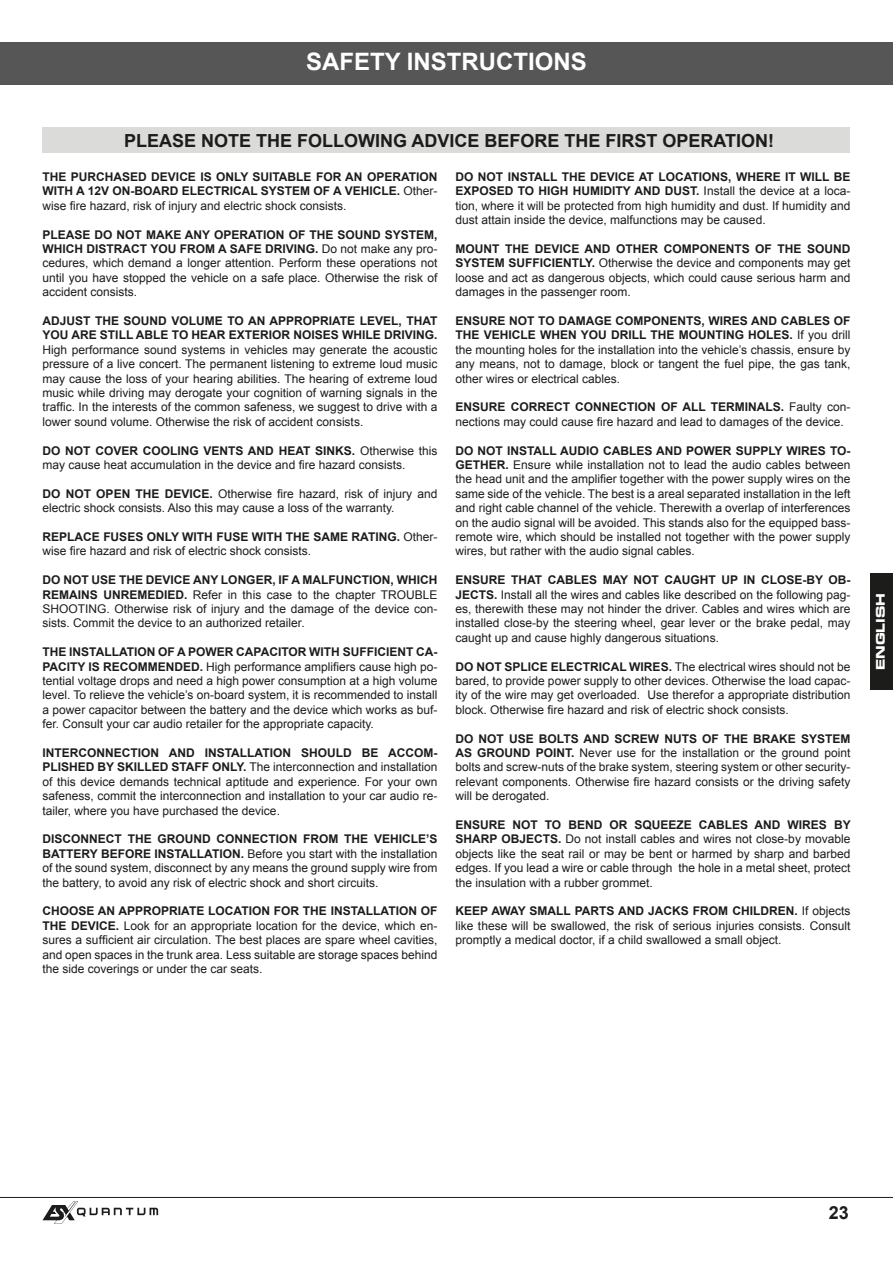
<style>
.page{position:relative;width:893px;height:1263px;background:#fff}
.page>*{position:absolute;margin:0;border:0;box-sizing:border-box;transform-origin:0 0}
.t1{font:700 24px "Arial";color:#fff}
.t2{font:700 18px "Arial";color:#1c1c1b}
.t3{font:12px/14.4px "Arial";color:#1c1c1b;text-align:justify}
.t4{font:700 12px/14.4px "Arial";color:#1c1c1b;text-align:justify}
.t5{font:12px "Eurostile Bold Extended Two";color:#fff}
.s1{font-weight:400}
.s2{font-weight:700}
</style>
<div class="page">
<hr style="left:0;top:1197px;width:893px;height:1px;background:#1c1c1b">
<div style="left:0;top:43px;width:893px;height:42px;background:#575656"></div>
<svg style="left:43px;top:1201px;width:115px;height:23px"></svg>
<div style="left:870px;top:573px;width:23px;height:117px;background:#1c1c1b"></div>
<div style="left:43px;top:128px;width:807px;height:25px;background:#dbdbda"></div>
<h1 class="t1" style="left:306px;top:46px;width:282px">SAFETY INSTRUCTIONS</h1>
<h2 class="t2" style="left:124px;top:129px;width:652px">PLEASE NOTE THE FOLLOWING ADVICE BEFORE THE FIRST OPERATION!</h2>
<p class="t4" style="left:43px;top:170px;width:396px">THE PURCHASED DEVICE IS ONLY SUITABLE FOR AN OPERATION WITH A 12V ON-BOARD ELECTRICAL SYSTEM OF A VEHICLE. <span class="s1">Other&shy;wise fire hazard, risk of injury and electric shock consists.</span></p>
<p class="t3" style="left:43px;top:227px;width:396px"><span class="s2">PLEASE DO NOT MAKE ANY OPERATION OF THE SOUND SYSTEM, WHICH DISTRACT YOU FROM A SAFE DRIVING.</span> Do not make any pro&shy;cedures, which demand a longer attention. Perform these operations not until you have stopped the vehicle on a safe place. Otherwise the risk of accident consists.</p>
<p class="t4" style="left:43px;top:314px;width:396px">ADJUST THE SOUND VOLUME TO AN APPROPRIATE LEVEL, THAT<br>YOU ARE STILL ABLE TO HEAR EXTERIOR NOISES WHILE DRIVING.</p>
<p class="t3" style="left:43px;top:342px;width:396px">High performance sound systems in vehicles may generate the acoustic pressure of a live concert. The permanent listening to extreme loud music may cause the loss of your hearing abilities. The hearing of extreme loud music while driving may derogate your cognition of warning signals in the traffic. In the interests of the common safeness, we suggest to drive with a lower sound volume. Otherwise the risk of accident consists.</p>
<p class="t3" style="left:43px;top:443px;width:396px"><span class="s2">DO NOT COVER COOLING VENTS AND HEAT SINKS.</span> Otherwise this may cause heat accumulation in the device and fire hazard consists.</p>
<p class="t3" style="left:43px;top:486px;width:396px"><span class="s2">DO NOT OPEN THE DEVICE.</span> Otherwise fire hazard, risk of injury and electric shock consists. Also this may cause a loss of the warranty.</p>
<p class="t3" style="left:43px;top:530px;width:396px"><span class="s2">REPLACE FUSES ONLY WITH FUSE WITH THE SAME RATING.</span> Other&shy;wise fire hazard and risk of electric shock consists.</p>
<p class="t3" style="left:43px;top:573px;width:396px"><span class="s2">DO NOT USE THE DEVICE ANY LONGER, IF A MALFUNCTION, WHICH REMAINS UNREMEDIED.</span> Refer in this case to the chapter TROUBLE SHOOTING. Otherwise risk of injury and the damage of the device con&shy;sists. Commit the device to an authorized retailer.</p>
<p class="t3" style="left:43px;top:645px;width:396px"><span class="s2">THE INSTALLATION OF A POWER CAPACITOR WITH SUFFICIENT CA-PACITY IS RECOMMENDED.</span> High performance amplifiers cause high po&shy;tential voltage drops and need a high power consumption at a high volume level. To relieve the vehicle’s on-board system, it is recommended to install a power capacitor between the battery and the device which works as buf&shy;fer. Consult your car audio retailer for the appropriate capacity.</p>
<p class="t3" style="left:43px;top:746px;width:396px"><span class="s2">INTERCONNECTION AND INSTALLATION SHOULD BE ACCOM-PLISHED BY SKILLED STAFF ONLY.</span> The interconnection and installation of this device demands technical aptitude and experience. For your own safeness, commit the interconnection and installation to your car audio re&shy;tailer, where you have purchased the device.</p>
<p class="t3" style="left:43px;top:832px;width:396px"><span class="s2">DISCONNECT THE GROUND CONNECTION FROM THE VEHICLE’S BATTERY BEFORE INSTALLATION.</span> Before you start with the installation of the sound system, disconnect by any means the ground supply wire from the battery, to avoid any risk of electric shock and short circuits.</p>
<p class="t3" style="left:43px;top:904px;width:396px"><span class="s2">CHOOSE AN APPROPRIATE LOCATION FOR THE INSTALLATION OF THE DEVICE.</span> Look for an appropriate location for the device, which en&shy;sures a sufficient air circulation. The best places are spare wheel cavities, and open spaces in the trunk area. Less suitable are storage spaces behind the side coverings or under the car seats.</p>
<p class="t3" style="left:455px;top:170px;width:396px"><span class="s2">DO NOT INSTALL THE DEVICE AT LOCATIONS, WHERE IT WILL BE EXPOSED TO HIGH HUMIDITY AND DUST.</span> Install the device at a loca&shy;tion, where it will be protected from high humidity and dust. If humidity and dust attain inside the device, malfunctions may be caused.</p>
<p class="t3" style="left:455px;top:242px;width:396px"><span class="s2">MOUNT THE DEVICE AND OTHER COMPONENTS OF THE SOUND SYSTEM SUFFICIENTLY.</span> Otherwise the device and components may get loose and act as dangerous objects, which could cause serious harm and damages in the passenger room.</p>
<p class="t3" style="left:455px;top:314px;width:396px"><span class="s2">ENSURE NOT TO DAMAGE COMPONENTS, WIRES AND CABLES OF THE VEHICLE WHEN YOU DRILL THE MOUNTING HOLES.</span> If you drill the mounting holes for the installation into the vehicle’s chassis, ensure by any means, not to damage, block or tangent the fuel pipe, the gas tank, other wires or electrical cables.</p>
<p class="t3" style="left:455px;top:400px;width:396px"><span class="s2">ENSURE CORRECT CONNECTION OF ALL TERMINALS.</span> Faulty con&shy;nections may could cause fire hazard and lead to damages of the device.</p>
<p class="t3" style="left:455px;top:443px;width:396px"><span class="s2">DO NOT INSTALL AUDIO CABLES AND POWER SUPPLY WIRES TO-GETHER.</span> Ensure while installation not to lead the audio cables between the head unit and the amplifier together with the power supply wires on the same side of the vehicle. The best is a areal separated installation in the left and right cable channel of the vehicle. Therewith a overlap of interferences on the audio signal will be avoided. This stands also for the equipped bass&shy;remote wire, which should be installed not together with the power supply wires, but rather with the audio signal cables.</p>
<p class="t3" style="left:455px;top:573px;width:396px"><span class="s2">ENSURE THAT CABLES MAY NOT CAUGHT UP IN CLOSE-BY OB-JECTS.</span> Install all the wires and cables like described on the following pag&shy;es, therewith these may not hinder the driver. Cables and wires which are installed close-by the steering wheel, gear lever or the brake pedal, may caught up and cause highly dangerous situations.</p>
<p class="t3" style="left:455px;top:659px;width:396px"><span class="s2">DO NOT SPLICE ELECTRICAL WIRES.</span> The electrical wires should not be bared, to provide power supply to other devices. Otherwise the load capac&shy;ity of the wire may get overloaded. Use therefor a appropriate distribution block. Otherwise fire hazard and risk of electric shock consists.</p>
<p class="t3" style="left:455px;top:731px;width:396px"><span class="s2">DO NOT USE BOLTS AND SCREW NUTS OF THE BRAKE SYSTEM AS GROUND POINT.</span> Never use for the installation or the ground point bolts and screw-nuts of the brake system, steering system or other security&shy;relevant components. Otherwise fire hazard consists or the driving safety will be derogated.</p>
<p class="t3" style="left:455px;top:818px;width:397px"><span class="s2">ENSURE NOT TO BEND OR SQUEEZE CABLES AND WIRES BY SHARP OBJECTS.</span> Do not install cables and wires not close-by movable objects like the seat rail or may be bent or harmed by sharp and barbed edges. If you lead a wire or cable through the hole in a metal sheet, protect the insulation with a rubber grommet.</p>
<p class="t3" style="left:455px;top:904px;width:396px"><span class="s2">KEEP AWAY SMALL PARTS AND JACKS FROM CHILDREN.</span> If objects like these will be swallowed, the risk of serious injuries consists. Consult promptly a medical doctor, if a child swallowed a small object.</p>
<p class="t5" style="left:872px;top:670px;width:79px;rotate:-90deg">ENGLISH</p>
<h2 class="t2" style="left:829px;top:1201px;width:22px">23</h2>
</div>
